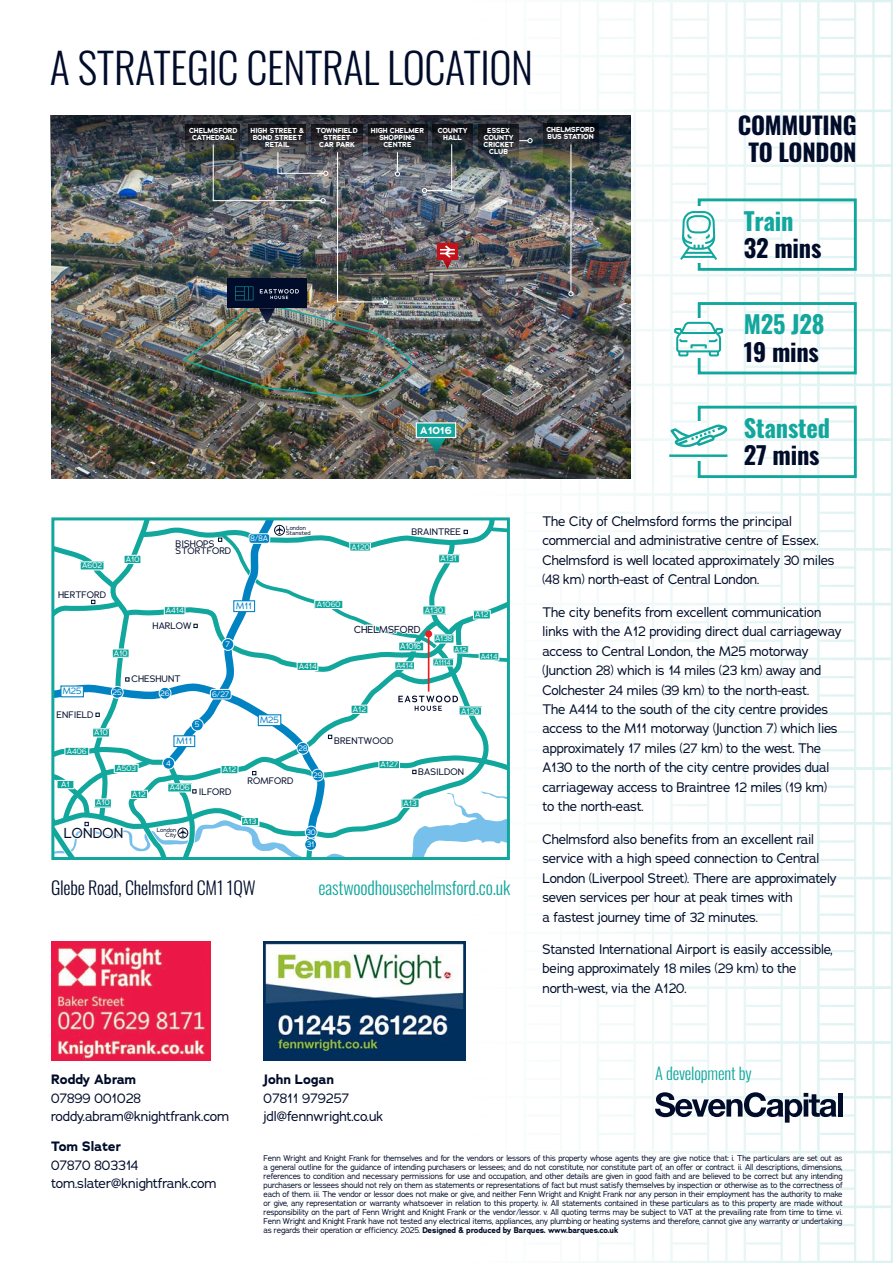
<style>
.page{position:relative;width:893px;height:1263px;background:#fff}
.page>*{position:absolute;margin:0;border:0;box-sizing:border-box;transform-origin:0 0}
.t1{font:300 42.3px "Oswald";letter-spacing:-.01em;color:#000c2a}
.t2{font:700 24.45px/27.3px "Oswald";letter-spacing:-.01em;color:#12a79d}
.t3{font:700 24.45px/27.3px "Oswald";letter-spacing:-.01em;color:#000c2a}
.t4{font:700 24px/27px "Oswald";letter-spacing:-.01em;color:#000c2a;text-align:center}
.Intro{font:300 18px "Oswald";letter-spacing:-.01em;color:#12a79d}
.Intro-2{font:300 18px "Oswald";letter-spacing:-.01em;color:#000c2a}
.Intro-3{font:300 16.5px "Oswald";letter-spacing:-.01em;color:#12a79d}
.t5{font:14.1px "Adrianna";color:#000c2a}
.Body_BLUE{font:13.5px/19.5px "Adrianna";letter-spacing:-.015em;color:#000c2a}
.Body_WHITE{font:13.5px/19.5px "Adrianna";letter-spacing:-.01em;color:#000c2a}
.Body_WHITE-2{font:700 10.2px "Adrianna";letter-spacing:-.01em;color:#fff}
.t6{font:9.9px "Adrianna";color:#000c2a}
.t7{font:9.15px/7.6px "Adrianna";color:#000c2a}
.t8{font:9.15px "Adrianna";color:#0082c3}
.t9{font:8.55px "Adrianna";letter-spacing:-.05em;color:#fff;scale:.96 1}
.Body_WHITE-3{font:8.25px/9px "Adrianna";letter-spacing:-.02em;color:#000c2a;text-align:justify;scale:.96 1}
.t10{font:7.95px/12.5px "Adrianna";color:#fff}
.t11{font:7.8px "Adrianna";color:#fff}
.t12{font:7.35px "Adrianna";color:#fff}
.Body_WHITE-4{font:700 7.2px/7.2px "Adrianna";letter-spacing:-.01em;color:#fff;text-align:center}
.t13{font:7.2px "Adrianna";color:#fff}
.t14{font:7.05px "Adrianna";letter-spacing:-.045em;color:#fff}
.t15{font:5.85px/5.2px "Adrianna";color:#000c2a}
.s1{color:#12a79d}
.s2{color:#000c2a}
.s3{font-weight:700}
</style>
<div class="page">
<img style="left:54px;top:0;width:839px;height:1263px">
<h1 class="t1" style="left:50px;top:31px;width:485px">A STRATEGIC CENTRAL LOCATION</h1>
<p class="Body_WHITE-4" style="left:251px;top:127px;width:55px">HIGH STREET &amp;<br>BOND STREET<br>RETAIL</p>
<p class="Body_WHITE-4" style="left:438px;top:127px;width:31px">COUNTY<br>HALL</p>
<p class="Body_WHITE-4" style="left:483px;top:127px;width:32px">ESSEX<br>COUNTY<br>CRICKET<br>CLUB</p>
<p class="Body_WHITE-4" style="left:546px;top:126px;width:50px;text-align:left">CHELMSFORD<br>BUS STATION</p>
<p class="Body_WHITE-4" style="left:189px;top:127px;width:50px">CHELMSFORD<br>CATHEDRAL</p>
<p class="Body_WHITE-4" style="left:371px;top:127px;width:55px">HIGH CHELMER<br>SHOPPING<br>CENTRE</p>
<p class="Body_WHITE-4" style="left:316px;top:127px;width:43px">TOWNFIELD<br>STREET<br>CAR PARK</p>
<p class="Body_WHITE-2" style="left:420px;top:424px;width:33px">A1016</p>
<h2 class="t4" style="left:738px;top:113px;width:120px">COMMUTING<br>TO LONDON</h2>
<h2 class="t3" style="left:744px;top:209px;width:79px"><span class="s1">Train<br></span>32 mins</h2>
<h2 class="t2" style="left:744px;top:312px;width:82px">M25 J28<br><span class="s2">19 mins</span></h2>
<h2 class="t2" style="left:744px;top:416px;width:88px">Stansted<br><span class="s2">27 mins</span></h2>
<p class="t10" style="left:82px;top:559px;width:21px">A602</p>
<p class="t10" style="left:126px;top:553px;width:15px">A10</p>
<p class="t7" style="left:176px;top:539px;width:57px">BISHOPS<br>STORTFORD</p>
<p class="t10" style="left:251px;top:532px;width:19px">8/8A</p>
<p class="t7" style="left:58px;top:590px;width:50px">HERTFORD</p>
<p class="t10" style="left:166px;top:604px;width:20px">A414</p>
<p class="t7" style="left:153px;top:622px;width:41px">HARLOW</p>
<p class="t10" style="left:114px;top:646px;width:15px">A10</p>
<p class="t7" style="left:132px;top:675px;width:51px">CHESHUNT</p>
<p class="t8" style="left:236px;top:600px;width:17px">M11</p>
<p class="t10" style="left:226px;top:638px;width:6px">7</p>
<p class="t8" style="left:63px;top:685px;width:20px">M25</p>
<p class="t10" style="left:113px;top:686px;width:11px">25</p>
<p class="t10" style="left:160px;top:686px;width:11px">26</p>
<p class="t10" style="left:212px;top:688px;width:19px">6/27</p>
<p class="t15" style="left:286px;top:525px;width:26px">London<br>Stansted</p>
<p class="t10" style="left:317px;top:598px;width:25px">A1060</p>
<p class="t10" style="left:299px;top:660px;width:20px">A414</p>
<p class="t7" style="left:57px;top:710px;width:39px">ENFIELD</p>
<p class="t10" style="left:195px;top:718px;width:6px">5</p>
<p class="t8" style="left:260px;top:714px;width:20px">M25</p>
<p class="t10" style="left:351px;top:540px;width:20px">A120</p>
<p class="t7" style="left:411px;top:527px;width:51px">BRAINTREE</p>
<p class="t10" style="left:440px;top:552px;width:18px">A131</p>
<p class="t10" style="left:425px;top:603px;width:20px">A130</p>
<p class="t6" style="left:354px;top:623px;width:68px">CHELMSFORD</p>
<p class="t9" style="left:400px;top:641px;width:23px">A1016</p>
<p class="t12" style="left:396px;top:660px;width:18px">A414</p>
<p class="t11" style="left:435px;top:634px;width:18px">A138</p>
<p class="t13" style="left:455px;top:644px;width:14px">A12</p>
<p class="t14" style="left:434px;top:657px;width:18px">A1114</p>
<p class="t10" style="left:475px;top:608px;width:15px">A12</p>
<p class="t12" style="left:481px;top:651px;width:18px">A414</p>
<p class="t10" style="left:353px;top:703px;width:15px">A12</p>
<p class="t10" style="left:461px;top:704px;width:20px">A130</p>
<p class="t10" style="left:94px;top:726px;width:15px">A10</p>
<p class="t10" style="left:67px;top:745px;width:21px">A406</p>
<p class="t8" style="left:176px;top:735px;width:17px">M11</p>
<p class="t10" style="left:298px;top:742px;width:10px">28</p>
<p class="t7" style="left:334px;top:736px;width:61px">BRENTWOOD</p>
<p class="t10" style="left:61px;top:778px;width:10px">A1</p>
<p class="t10" style="left:116px;top:762px;width:21px">A503</p>
<p class="t10" style="left:132px;top:788px;width:15px">A12</p>
<p class="t10" style="left:166px;top:756px;width:6px">4</p>
<p class="t10" style="left:170px;top:781px;width:21px">A406</p>
<p class="t10" style="left:223px;top:763px;width:15px">A12</p>
<p class="t7" style="left:199px;top:788px;width:34px">ILFORD</p>
<p class="t7" style="left:248px;top:777px;width:47px">ROMFORD</p>
<p class="t10" style="left:313px;top:768px;width:11px">29</p>
<p class="t10" style="left:380px;top:758px;width:19px">A127</p>
<p class="t7" style="left:418px;top:767px;width:47px">BASILDON</p>
<p class="t10" style="left:96px;top:796px;width:15px">A10</p>
<p class="t10" style="left:403px;top:796px;width:15px">A13</p>
<p class="t10" style="left:243px;top:815px;width:15px">A13</p>
<p class="t5" style="left:64px;top:824px;width:61px">LONDON</p>
<p class="t15" style="left:157px;top:827px;width:21px;text-align:right">London<br>City</p>
<p class="t10" style="left:306px;top:825px;width:11px">30<br>31</p>
<p class="Intro-2" style="left:51px;top:871px;width:206px">Glebe Road, Chelmsford CM1 1QW</p>
<p class="Intro" style="left:318px;top:871px;width:193px">eastwoodhousechelmsford.co.uk</p>
<p class="Body_BLUE" style="left:542px;top:511px;width:294px">The City of Chelmsford forms the principal commercial and administrative centre of Essex.<br>Chelmsford is well located approximately 30 miles (48 km) north-east of Central London.</p>
<p class="Body_BLUE" style="left:542px;top:602px;width:301px">The city benefits from excellent communication links with the A12 providing direct dual carriageway access to Central London, the M25 motorway (Junction 28) which is 14 miles (23 km) away and Colchester 24 miles (39 km) to the north-east.<br>The A414 to the south of the city centre provides access to the M11 motorway (Junction 7) which lies approximately 17 miles (27 km) to the west. The A130 to the north of the city centre provides dual carriageway access to Braintree 12 miles (19 km) to the north-east.</p>
<p class="Body_BLUE" style="left:542px;top:829px;width:296px">Chelmsford also benefits from an excellent rail service with a high speed connection to Central London (Liverpool Street). There are approximately seven services per hour at peak times with<br>a fastest journey time of 32 minutes.</p>
<p class="Body_BLUE" style="left:542px;top:939px;width:292px">Stansted International Airport is easily accessible, being approximately 18 miles (29 km) to the north-west, via the A120.</p>
<p class="Body_WHITE" style="left:51px;top:1069px;width:91px"><span class="s3">Roddy Abram<br></span>07899 001028</p>
<p class="Body_WHITE" style="left:51px;top:1106px;width:180px">roddy.abram@knightfrank.com</p>
<p class="Body_WHITE" style="left:51px;top:1136px;width:89px"><span class="s3">Tom Slater<br></span>07870 803314</p>
<p class="Body_WHITE" style="left:51px;top:1173px;width:167px">tom.slater@knightfrank.com</p>
<p class="Body_WHITE" style="left:264px;top:1069px;width:87px"><span class="s3">John Logan<br></span>07811 979257</p>
<p class="Body_WHITE" style="left:264px;top:1106px;width:121px">jdl@fennwright.co.uk</p>
<p class="Intro-3" style="left:655px;top:1058px;width:98px">A development by</p>
<p class="Body_WHITE-3" style="left:264px;top:1153px;width:605px">Fenn Wright and Knight Frank for themselves and for the vendors or lessors of this property whose agents they are give notice that: i. The particulars are set out as a general outline for the guidance of intending purchasers or lessees; and do not constitute, nor constitute part of, an offer or contract. ii. All descriptions, dimensions, references to condition and necessary permissions for use and occupation, and other details are given in good faith and are believed to be correct but any intending purchasers or lessees should not rely on them as statements or representations of fact but must satisfy themselves by inspection or otherwise as to the correctness of each of them. iii. The vendor or lessor does not make or give, and neither Fenn Wright and Knight Frank nor any person in their employment has the authority to make or give, any representation or warranty whatsoever in relation to this property. iv. All statements contained in these particulars as to this property are made without responsibility on the part of Fenn Wright and Knight Frank or the vendor/lessor. v. All quoting terms may be subject to VAT at the prevailing rate from time to time. vi.<br>Fenn Wright and Knight Frank have not tested any electrical items, appliances, any plumbing or heating systems and therefore, cannot give any warranty or undertaking as regards their operation or efficiency. 2025. <span class="s3">Designed &amp; produced by Barques. www.barques.co.uk</span></p>
</div>
